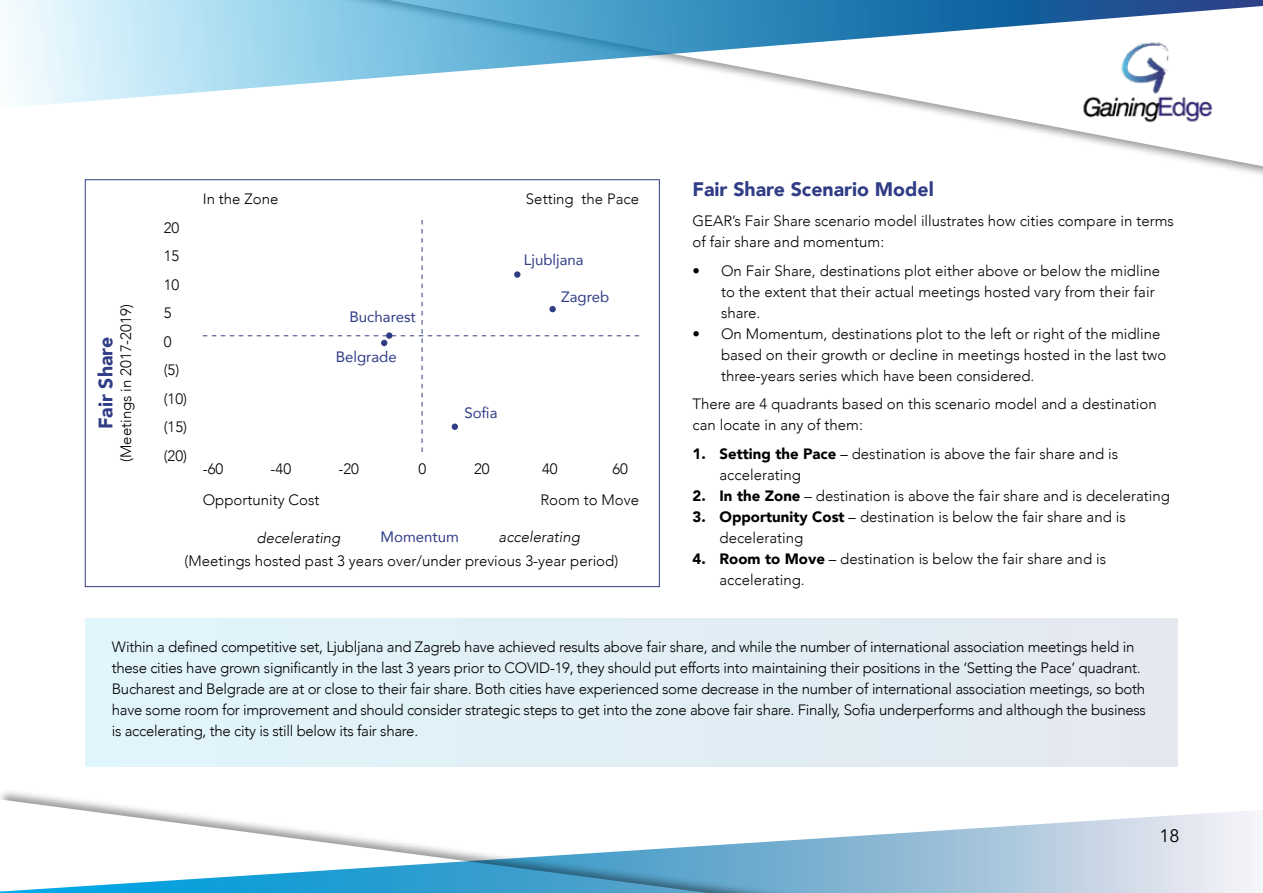
<style>
.page{position:relative;width:1263px;height:893px;background:#fff}
.page>*{position:absolute;margin:0;border:0;box-sizing:border-box;transform-origin:0 0}
.t1{font:900 19.5px "Avenir";color:#303c86}
.t2{font:18px "Avenir";color:#000}
.t3{font:300 15px/28.5px "Avenir";color:#000}
.t4{font:300 15px/21px "Avenir";letter-spacing:-.02em;color:#000}
.t5{font:15px "Avenir";color:#303c86}
.t6{font:italic 300 15px "Avenir";color:#000}
.t7{font:900 15px "Avenir";color:#000}
.s1{font-weight:900}
</style>
<div class="page">
<svg style="left:1px;top:799px;width:131px;height:9px"></svg>
<svg style="left:914px;top:108px;width:349px;height:63px"></svg>
<svg style="left:0;top:808px;width:1254px;height:85px"></svg>
<svg style="left:6px;top:0;width:1257px;height:108px"></svg>
<img style="left:1078px;top:35px;width:138px;height:93px">
<div style="left:85px;top:618px;width:1092px;height:148px;background:#e1eef6"></div>
<svg style="left:203px;top:220px;width:436px;height:232px"></svg>
<div style="left:386px;top:332px;width:6px;height:7px;background:#303c86;border-radius:50%"></div>
<div style="left:514px;top:271px;width:6px;height:7px;background:#303c86;border-radius:50%"></div>
<div style="left:549px;top:306px;width:7px;height:6px;background:#303c86;border-radius:50%"></div>
<div style="left:452px;top:423px;width:6px;height:7px;background:#303c86;border-radius:50%"></div>
<p class="t3" style="left:112px;top:462px;width:159px;rotate:-90deg">(Meetings in 2017-2019(</p>
<h1 class="t1" style="left:89px;top:429px;width:94px;rotate:-90deg">Fair Share</h1>
<p class="t3" style="left:164px;top:213px;width:25px">20<br>15<br>10<br>5<br>0<br>(5) )10( )15( )20(</p>
<p class="t3" style="left:203px;top:185px;width:77px">In the Zone</p>
<p class="t3" style="left:203px;top:454px;width:22px">-60</p>
<p class="t3" style="left:271px;top:454px;width:22px">-40</p>
<p class="t3" style="left:203px;top:485px;width:118px">Opportunity Cost</p>
<p class="t5" style="left:349px;top:305px;width:68px">Bucharest</p>
<p class="t5" style="left:336px;top:345px;width:63px">Belgrade</p>
<p class="t3" style="left:338px;top:454px;width:22px">-20</p>
<p class="t3" style="left:418px;top:454px;width:9px">0</p>
<p class="t3" style="left:526px;top:185px;width:49px">Setting</p>
<p class="t3" style="left:582px;top:185px;width:59px">the Pace</p>
<p class="t5" style="left:524px;top:248px;width:61px">Ljubljana</p>
<p class="t5" style="left:561px;top:285px;width:50px">Zagreb</p>
<p class="t5" style="left:464px;top:401px;width:35px">Sofia</p>
<p class="t3" style="left:474px;top:454px;width:17px">20</p>
<p class="t3" style="left:542px;top:454px;width:17px">40</p>
<p class="t3" style="left:612px;top:454px;width:17px">60</p>
<p class="t3" style="left:540px;top:485px;width:100px">Room to Move</p>
<p class="t6" style="left:499px;top:528px;width:83px">accelerating</p>
<p class="t3" style="left:185px;top:546px;width:435px">(Meetings hosted past 3 years over/under previous 3-year period(</p>
<p class="t5" style="left:381px;top:524px;width:80px">Momentum</p>
<p class="t6" style="left:257px;top:528px;width:85px">decelerating</p>
<h1 class="t1" style="left:692px;top:173px;width:243px">Fair Share Scenario Model</h1>
<p class="t3" style="left:692px;top:211px;width:483px;line-height:21px">GEARs’ Fair Share scenario model illustrates how cities compare in terms of fair share and momentum:</p>
<p class="t3" style="left:721px;top:256px;width:440px">On Fair Share, destinations plot either above or below the midline</p>
<p class="t3" style="left:692px;top:256px;width:9px">•</p>
<p class="t3" style="left:692px;top:319px;width:9px">•</p>
<p class="t3" style="left:721px;top:281px;width:441px;line-height:21px">to the extent that their actual meetings hosted vary from their fair share.<br>On Momentum, destinations plot to the left or right of the midline</p>
<p class="t3" style="left:721px;top:344px;width:447px;line-height:21px">based on their growth or decline in meetings hosted in the last two three-years series which have been considered.</p>
<p class="t3" style="left:692px;top:394px;width:466px;line-height:21px">There are 4 quadrants based on this scenario model and a destination can locate in any of them:</p>
<p class="t3" style="left:719px;top:439px;width:400px"><span class="s1">Setting the Pace</span> – destination is above the fair share and is</p>
<p class="t7" style="left:692px;top:441px;width:15px">1.</p>
<p class="t7" style="left:692px;top:483px;width:15px">2.</p>
<p class="t7" style="left:692px;top:504px;width:15px">3.</p>
<p class="t7" style="left:692px;top:546px;width:15px">4.</p>
<p class="t3" style="left:719px;top:464px;width:452px;line-height:21px">accelerating<br><span class="s1">In the Zone</span> – destination is above the fair share and is decelerating</p>
<p class="t3" style="left:719px;top:502px;width:408px"><span class="s1">Opportunity Cost</span> – destination is below the fair share and is</p>
<p class="t3" style="left:719px;top:527px;width:388px;line-height:21px">decelerating<br><span class="s1">Room to Move</span> – destination is below the fair share and is</p>
<p class="t3" style="left:719px;top:565px;width:87px">accelerating.</p>
<p class="t4" style="left:112px;top:636px;width:1035px">Within a defined competitive set, Ljubljana and Zagreb have achieved results above fair share, and while the number of international association meetings held in these cities have grown significantly in the last 3 years prior to COVID-19, they should put efforts into maintaining their positions in the ‘Setting the Pace’ quadrant.<br>Bucharest and Belgrade are at or close to their fair share. Both cities have experienced some decrease in the number of international association meetings, so both have some room for improvement and should consider strategic steps to get into the zone above fair share. Finally, Sofia underperforms and although the business is accelerating, the city is still below its fair share.</p>
<p class="t2" style="left:1159px;top:825px;width:22px">18</p>
</div>
